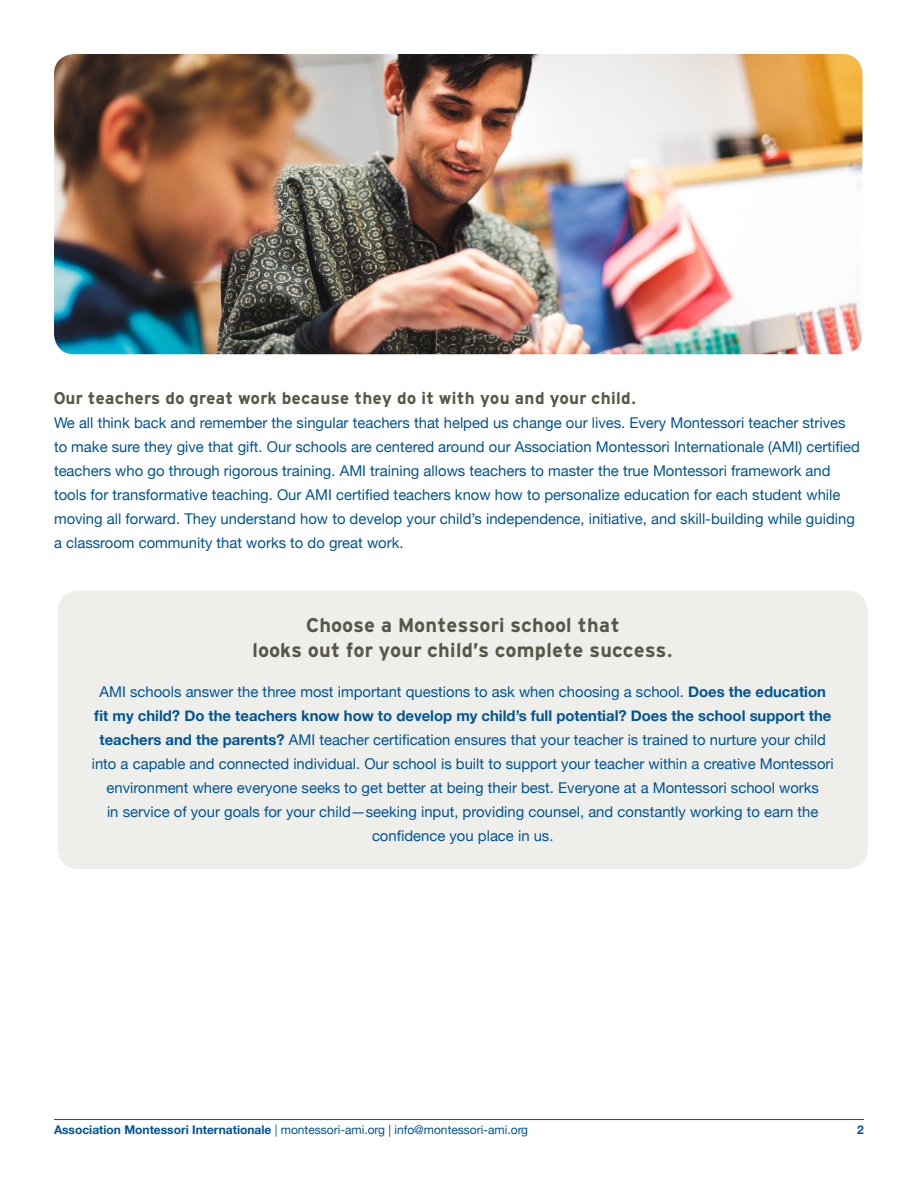
<style>
.page{position:relative;width:918px;height:1188px;background:#fff}
.page>*{position:absolute;margin:0;border:0;box-sizing:border-box;transform-origin:0 0}
.t1{font:21px/25.2px "Hitthe Road";letter-spacing:.02em;color:#585646;text-align:center}
.t2{font:18px "Hitthe Road";letter-spacing:.02em;color:#585646}
.Body_Copy{font:14.85px/24px "Helvetica Neue";color:#015494}
.t3{font:12px "Helvetica Neue";color:#015494}
.t4{font:700 12px "Helvetica Neue";color:#015494}
.s1{font-weight:700}
</style>
<div class="page">
<hr style="left:54px;top:1119px;width:810px;height:1px;background:#015494">
<img style="left:54px;top:54px;width:808px;height:300px">
<div style="left:58px;top:591px;width:810px;height:278px;background:#eeeeeb;border-radius:20px"></div>
<h2 class="t2" style="left:54px;top:390px;width:584px">Our teachers do great work because they do it with you and your child.</h2>
<p class="Body_Copy" style="left:54px;top:411px;width:807px">We all think back and remember the singular teachers that helped us change our lives. Every Montessori teacher strives to make sure they give that gift. Our schools are centered around our Association Montessori Internationale (AMI) certified teachers who go through rigorous training. AMI training allows teachers to master the true Montessori framework and tools for transformative teaching. Our AMI certified teachers know how to personalize education for each student while moving all forward. They understand how to develop your child’s independence, initiative, and skill-building while guiding a classroom community that works to do great work.</p>
<h2 class="t1" style="left:253px;top:613px;width:422px">Choose a Montessori school that<br>looks out for your child’s complete success.</h2>
<p class="Body_Copy" style="left:92px;top:681px;width:744px;text-align:center">AMI schools answer the three most important questions to ask when choosing a school. <span class="s1">Does the education fit my child? Do the teachers know how to develop my child’s full potential? Does the school support the teachers and the parents?</span> AMI teacher certification ensures that your teacher is trained to nurture your child into a capable and connected individual. Our school is built to support your teacher within a creative Montessori environment where everyone seeks to get better at being their best. Everyone at a Montessori school works<br>in service of your goals for your child—seeking input, providing counsel, and constantly working to earn the confidence you place in us.</p>
<p class="t3" style="left:54px;top:1121px;width:476px"><span class="s1">Association Montessori Internationale</span> | montessori-ami.org | info@montessori-ami.org</p>
<p class="t4" style="left:857px;top:1120px;width:8px">2</p>
</div>
